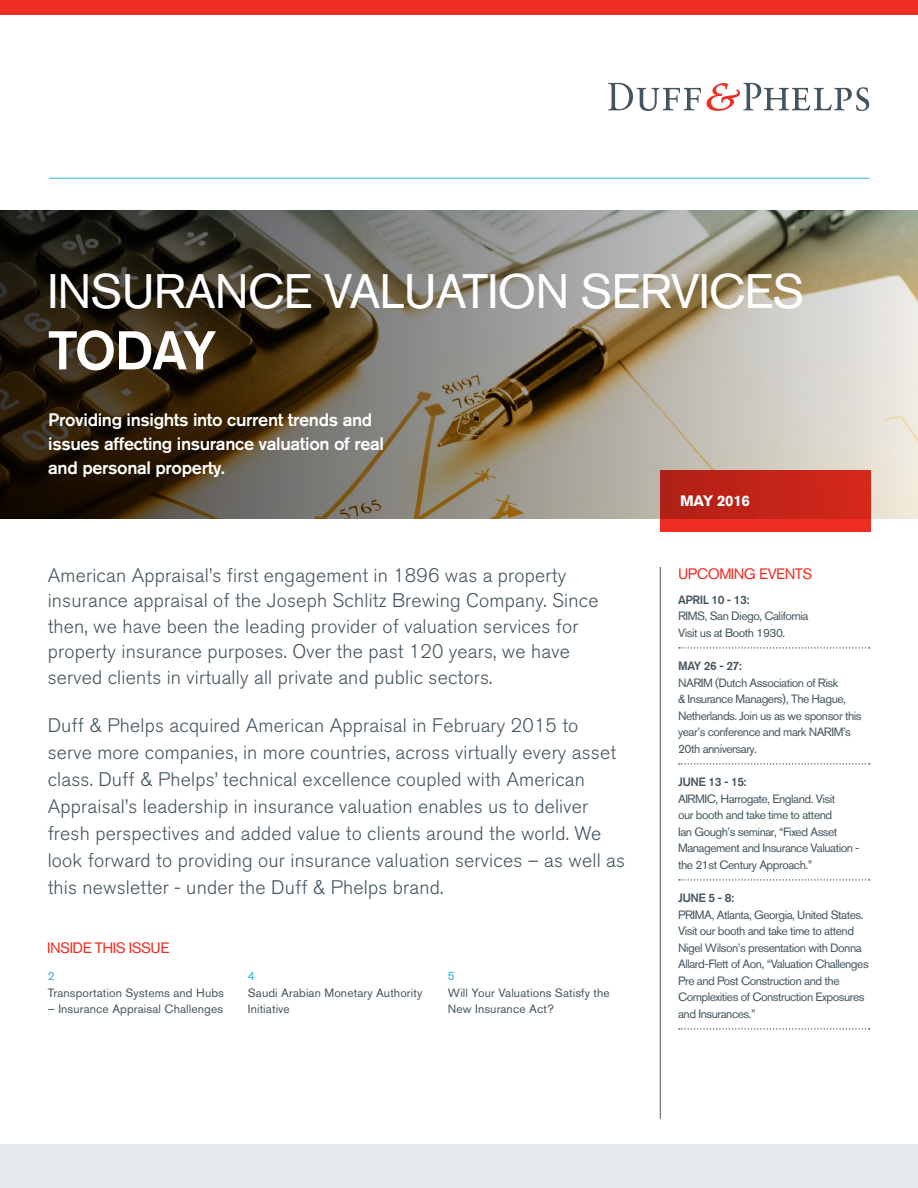
<style>
.page{position:relative;width:918px;height:1188px;background:#fff}
.page>*{position:absolute;margin:0;border:0;box-sizing:border-box;transform-origin:0 0}
.t1{font:500 54px "Akzidenz Grotesk BQ";letter-spacing:-.04em;color:#fff}
.t2{font:48px "Akzidenz Grotesk BQ";letter-spacing:-.02em;color:#fff}
.web_address{font:300 19.5px/27px "Akzidenz Grotesk BQ";letter-spacing:.01em;color:#45555f}
.text{font:500 18px/24px "Akzidenz Grotesk BQ";letter-spacing:-.02em;color:#fff}
.t3{font:15px "Akzidenz Grotesk BQ";letter-spacing:-.035em;color:#ee2e22}
.text-2{font:700 15px "Akzidenz Grotesk BQ";letter-spacing:-.02em;color:#fff}
.web_address-2{font:12px/16.5px "Akzidenz Grotesk BQ";letter-spacing:-.04em;color:#45555f}
.web_address-3{font:12px/16.5px "Akzidenz Grotesk BQ";letter-spacing:.01em;color:#45555f}
.s1{color:#26b6ea}
.s2{font-weight:500}
</style>
<div class="page">
<div style="left:661px;top:470px;width:210px;height:62px;background:#ee2e22"></div>
<hr style="left:49px;top:178px;width:820px;height:1px;background:#26b6ea">
<div style="left:0;top:0;width:918px;height:14px;background:#ee2e22"></div>
<svg style="left:608px;top:83px;width:93px;height:28px"></svg>
<svg style="left:707px;top:83px;width:162px;height:28px"></svg>
<img style="left:0;top:210px;width:918px;height:309px">
<hr style="left:660px;top:567px;width:1px;height:552px;background:#45555f">
<svg style="left:679px;top:647px;width:191px;height:2px"></svg>
<svg style="left:679px;top:763px;width:191px;height:2px"></svg>
<svg style="left:679px;top:879px;width:191px;height:2px"></svg>
<svg style="left:679px;top:1028px;width:191px;height:2px"></svg>
<div style="left:0;top:1145px;width:918px;height:43px;background:#e6e9ed"></div>
<p class="t2" style="left:48px;top:263px;width:758px">INSURANCE VALUATION SERVICES</p>
<p class="t1" style="left:48px;top:317px;width:170px">TODAY</p>
<p class="text" style="left:48px;top:407px;width:337px">Providing insights into current trends and issues affecting insurance valuation of real and personal property.</p>
<p class="web_address" style="left:48px;top:562px;width:552px;line-height:25.5px">American Appraisal’s first engagement in 1896 was a property insurance appraisal of the Joseph Schlitz Brewing Company. Since then, we have been the leading provider of valuation services for property insurance purposes. Over the past 120 years, we have served clients in virtually all private and public sectors.</p>
<p class="web_address" style="left:48px;top:712px;width:579px">Duff &amp; Phelps acquired American Appraisal in February 2015 to serve more companies, in more countries, across virtually every asset class. Duff &amp; Phelps’ technical excellence coupled with American Appraisal’s leadership in insurance valuation enables us to deliver fresh perspectives and added value to clients around the world. We look forward to providing our insurance valuation services – as well as this newsletter - under the Duff &amp; Phelps brand.</p>
<p class="t3" style="left:47px;top:939px;width:124px">INSIDE THIS ISSUE</p>
<p class="web_address-3" style="left:48px;top:968px;width:178px"><span class="s1">2<br></span>Transportation Systems and Hubs</p>
<p class="web_address-3" style="left:48px;top:1001px;width:177px">– Insurance Appraisal Challenges</p>
<p class="web_address-3" style="left:248px;top:968px;width:176px"><span class="s1">4<br></span>Saudi Arabian Monetary Authority<br>Initiative</p>
<p class="web_address-3" style="left:448px;top:968px;width:163px"><span class="s1">5<br></span>Will Your Valuations Satisfy the<br>New Insurance Act?</p>
<p class="text-2" style="left:680px;top:492px;width:71px">MAY 2016</p>
<p class="t3" style="left:678px;top:564px;width:136px">UPCOMING EVENTS</p>
<p class="web_address-2" style="left:678px;top:591px;width:132px"><span class="s2">APRIL 10 - 13:<br></span>RIMS, San Diego, California<br>Visit us at Booth 1930.</p>
<p class="web_address-2" style="left:678px;top:658px;width:185px"><span class="s2">MAY 26 - 27:<br></span>NARIM (Dutch Association of Risk<br>&amp; Insurance Managers), The Hague,<br>Netherlands. Join us as we sponsor this year’s conference and mark NARIM’s<br>20th anniversary.</p>
<p class="web_address-2" style="left:678px;top:774px;width:183px"><span class="s2">JUNE 13 - 15:<br></span>AIRMIC, Harrogate, England. Visit<br>our booth and take time to attend<br>Ian Gough’s seminar, “Fixed Asset<br>Management and Insurance Valuation - the 21st Century Approach.”</p>
<p class="web_address-2" style="left:678px;top:890px;width:192px"><span class="s2">JUNE 5 - 8:<br></span>PRIMA, Atlanta, Georgia, United States.<br>Visit our booth and take time to attend Nigel Wilson’s presentation with Donna Allard-Flett of Aon, “Valuation Challenges Pre and Post Construction and the Complexities of Construction Exposures and Insurances.”</p>
</div>
